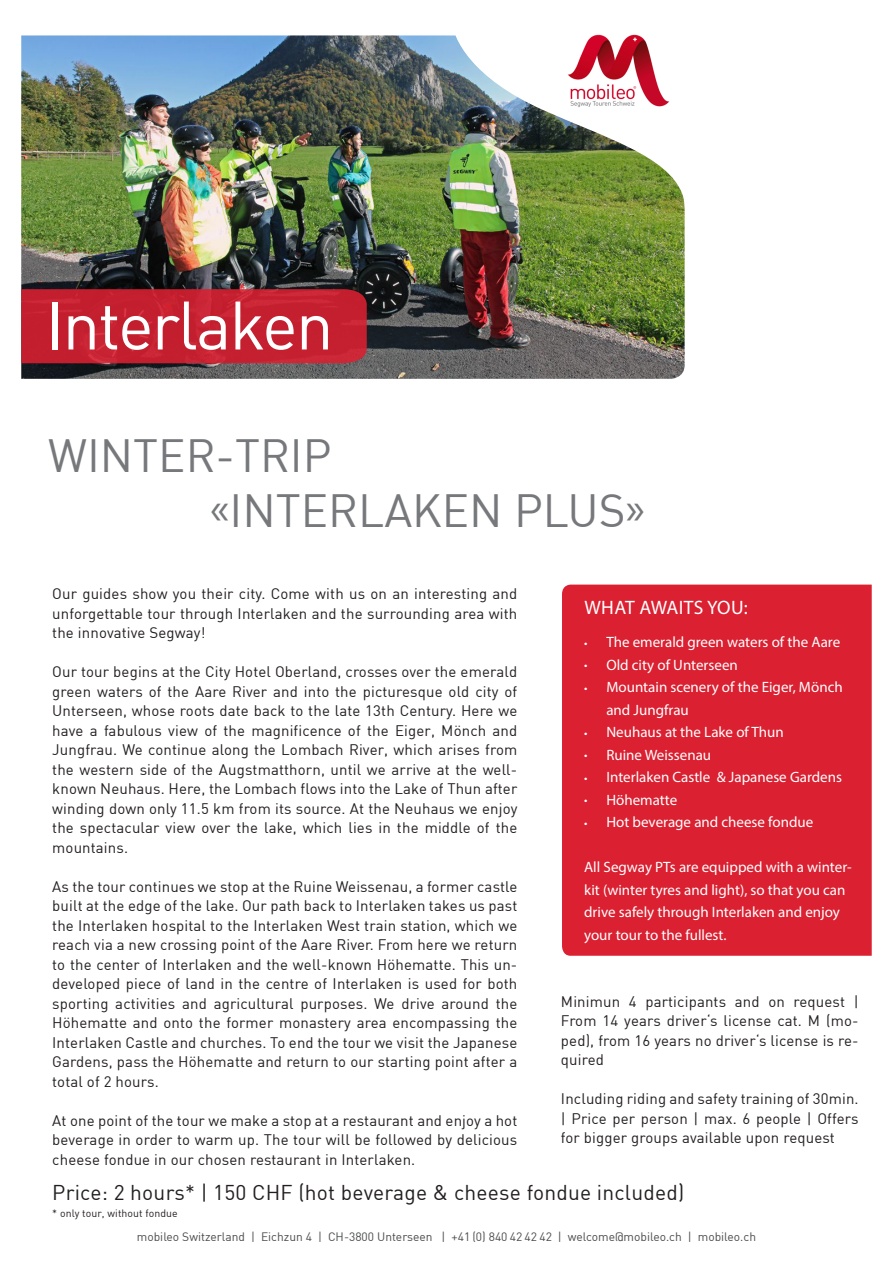
<style>
.page{position:relative;width:893px;height:1263px;background:#fff}
.page>*{position:absolute;margin:0;border:0;box-sizing:border-box;transform-origin:0 0}
.STADT_TITEL{font:67.35px "DIN";letter-spacing:-.03em;color:#fff}
.TOUR_TITEL{font:45.6px "DIN";color:#76787b}
.PREIS{font:21px "DIN";letter-spacing:.01em;color:#231f20}
.t1{font:19.5px "Myriad Pro";letter-spacing:.015em;color:#fff}
.GRUNDTEXT{font:15px/19.5px "DIN";letter-spacing:.01em;color:#231f20;text-align:justify}
.t2{font:15px/22.5px "Myriad Pro";color:#fff}
.FUSSZEILE{font:12px "DIN";color:#4b4c4d}
.PREIS-2{font:10.5px "DIN";letter-spacing:.01em;color:#231f20}
.s1{font-family:"Myriad Pro"}
.s2{font-size:12px}
</style>
<div class="page">
<img style="left:21px;top:35px;width:664px;height:344px">
<svg style="left:21px;top:289px;width:346px;height:74px;background:#c32030"></svg>
<img style="left:451px;top:35px;width:234px;height:185px">
<img style="left:562px;top:34px;width:112px;height:75px">
<div style="left:562px;top:585px;width:310px;height:371px;background:#da2031"></div>
<p class="STADT_TITEL" style="left:45px;top:283px;width:290px">Interlaken</p>
<p class="TOUR_TITEL" style="left:48px;top:428px;width:285px">WINTER-TRIP</p>
<p class="TOUR_TITEL" style="left:210px;top:482px;width:436px"><span class="s1">«</span>INTERLAKEN PLUS<span class="s1">»</span></p>
<p class="GRUNDTEXT" style="left:52px;top:584px;width:467px">Our guides show you their city. Come with us on an interesting and unforgettable tour through Interlaken and the surrounding area with the innovative Segway!</p>
<p class="GRUNDTEXT" style="left:52px;top:662px;width:467px">Our tour begins at the City Hotel Oberland, crosses over the emerald green waters of the Aare River and into the picturesque old city of Unterseen, whose roots date back to the late 13th Century. Here we have a fabulous view of the magnificence of the Eiger, Mönch and Jungfrau. We continue along the Lombach River, which arises from the western side of the Augstmatthorn, until we arrive at the well&shy;known Neuhaus. Here, the Lombach flows into the Lake of Thun after winding down only 11.5 km from its source. At the Neuhaus we enjoy the spectacular view over the lake, which lies in the middle of the mountains.</p>
<p class="GRUNDTEXT" style="left:52px;top:876px;width:467px">As the tour continues we stop at the Ruine Weissenau, a former castle built at the edge of the lake. Our path back to Interlaken takes us past the Interlaken hospital to the Interlaken West train station, which we reach via a new crossing point of the Aare River. From here we return to the center of Interlaken and the well-known Höhematte. This un&shy;developed piece of land in the centre of Interlaken is used for both sporting activities and agricultural purposes. We drive around the Höhematte and onto the former monastery area encompassing the Interlaken Castle and churches. To end the tour we visit the Japanese Gardens, pass the Höhematte and return to our starting point after a total of 2 hours.</p>
<p class="GRUNDTEXT" style="left:52px;top:1110px;width:467px">At one point of the tour we make a stop at a restaurant and enjoy a hot beverage in order to warm up. The tour will be followed by delicious cheese fondue in our chosen restaurant in Interlaken.</p>
<p class="PREIS" style="left:52px;top:1180px;width:633px">Price: 2 hours* | 150 CHF (hot beverage &amp; cheese fondue included)</p>
<p class="PREIS-2" style="left:52px;top:1206px;width:127px">* only tour, without fondue</p>
<p class="FUSSZEILE" style="left:137px;top:1229px;width:621px">mobileo Switzerland | Eichzun 4 | CH-3800 Unterseen | +41 (0) 840 42 42 42 | welcome@mobileo.ch | mobileo.ch</p>
<p class="t1" style="left:584px;top:596px;width:165px">WHAT AWAITS YOU:</p>
<p class="t2" style="left:584px;top:631px;width:258px"><span class="s2">•</span> The emerald green waters of the Aare</p>
<p class="t2" style="left:584px;top:653px;width:155px"><span class="s2">•</span> Old city of Unterseen</p>
<p class="t2" style="left:606px;top:676px;width:238px;text-indent:-22px"><span class="s2">•</span> Mountain scenery of the Eiger, Mönch and Jungfrau</p>
<p class="t2" style="left:584px;top:721px;width:201px"><span class="s2">•</span> Neuhaus at the Lake of Thun</p>
<p class="t2" style="left:584px;top:743px;width:128px"><span class="s2">•</span> Ruine Weissenau</p>
<p class="t2" style="left:584px;top:766px;width:259px"><span class="s2">•</span> Interlaken Castle &amp; Japanese Gardens</p>
<p class="t2" style="left:584px;top:788px;width:95px"><span class="s2">•</span> Höhematte</p>
<p class="t2" style="left:584px;top:811px;width:231px"><span class="s2">•</span> Hot beverage and cheese fondue</p>
<p class="t2" style="left:584px;top:856px;width:269px">All Segway PTs are equipped with a winter&shy;kit (winter tyres and light), so that you can drive safely through Interlaken and enjoy your tour to the fullest.</p>
<p class="GRUNDTEXT" style="left:561px;top:991px;width:299px">Minimun 4 participants and on request | From 14 years driver‘s license cat. M (mo&shy;ped), from 16 years no driver‘s license is re&shy;quired</p>
<p class="GRUNDTEXT" style="left:561px;top:1089px;width:299px">Including riding and safety training of 30min.</p>
<p class="GRUNDTEXT" style="left:561px;top:1108px;width:299px">| Price per person | max. 6 people | Offers for bigger groups available upon request</p>
</div>
